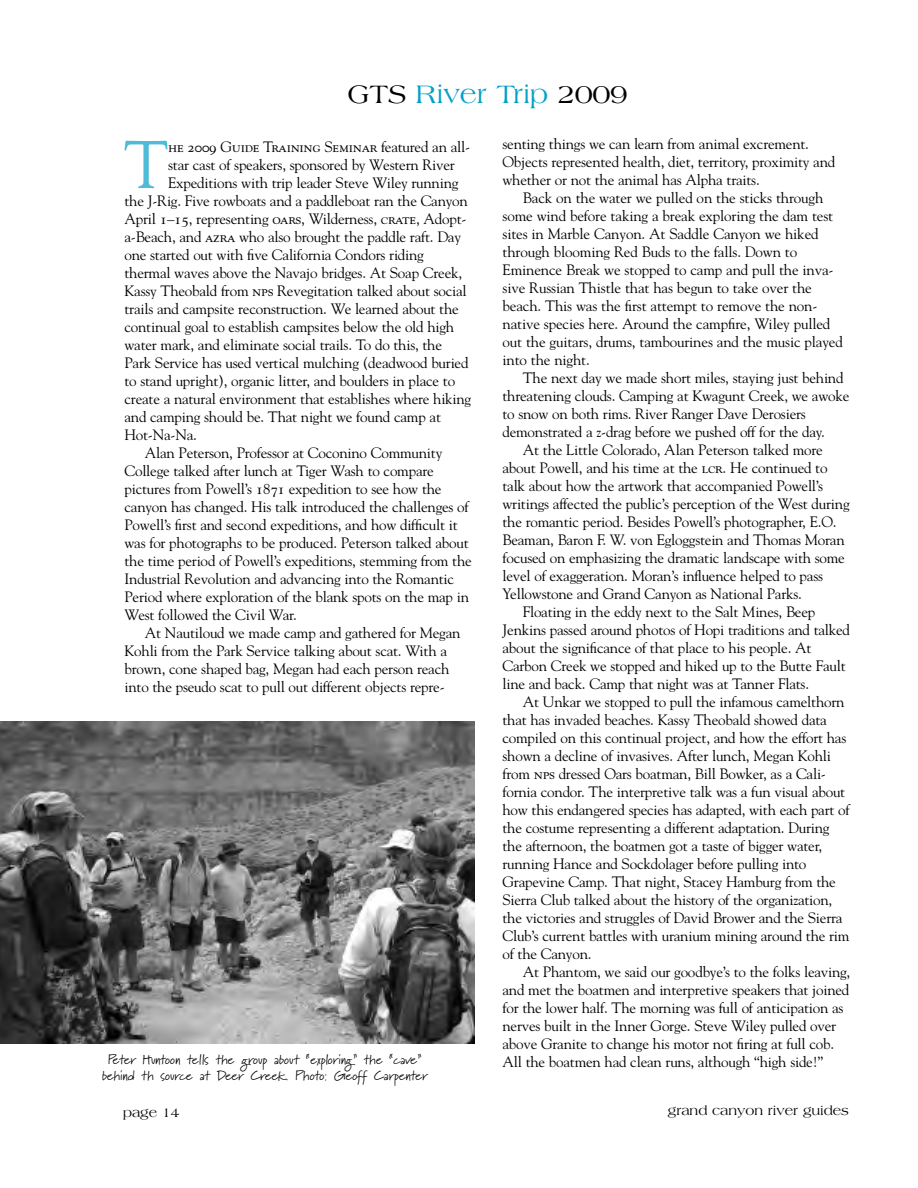
<style>
.page{position:relative;width:918px;height:1188px;background:#fff}
.page>*{position:absolute;margin:0;border:0;box-sizing:border-box;transform-origin:0 0}
.t1{font:66.9px "Goudy";color:#4ebcd7}
.t2{font:27px "Americana";color:#02a0c6}
.t3{font:15px/18px "Goudy";letter-spacing:-.015em;color:#000}
.t4{font:15px "Goudy SC";letter-spacing:-.015em;color:#000}
.t5{font:13.5px/16.2px "Marydale";color:#000;text-align:center}
.t6{font:13.5px "Americana";color:#000}
.s1{color:#000}
.s2{font-family:"Goudy"}
.s3{font-family:"Goudy SC"}
</style>
<div class="page">
<img style="left:0;top:722px;width:474px;height:321px">
<h2 class="t2" style="left:347px;top:84px;width:282px"><span class="s1">GTS</span> River Trip <span class="s1">2009</span></h2>
<h1 class="t1" style="left:124px;top:126px;width:46px">T</h1>
<p class="t4" style="left:168px;top:141px;width:303px">he 2009 Guide Training Seminar <span class="s2">featured an all-</span></p>
<p class="t3" style="left:168px;top:156px;width:288px">star cast of speakers, sponsored by Western River</p>
<p class="t3" style="left:168px;top:174px;width:292px">Expeditions with trip leader Steve Wiley running</p>
<p class="t3" style="left:124px;top:192px;width:345px">the J-Rig. Five rowboats and a paddleboat ran the Canyon</p>
<p class="t3" style="left:124px;top:210px;width:344px">April <span class="s3">1</span>–<span class="s3">15</span>, representing <span class="s3">oars</span>, Wilderness, <span class="s3">crate</span>, Adopt-</p>
<p class="t3" style="left:124px;top:228px;width:338px">a-Beach, and <span class="s3">azra</span> who also brought the paddle raft. Day</p>
<p class="t3" style="left:125px;top:246px;width:301px">one started out with five California Condors riding</p>
<p class="t3" style="left:125px;top:264px;width:339px">thermal waves above the Navajo bridges. At Soap Creek,</p>
<p class="t3" style="left:125px;top:282px;width:344px">Kassy Theobald from <span class="s3">nps</span> Revegitation talked about social</p>
<p class="t3" style="left:125px;top:300px;width:336px">trails and campsite reconstruction. We learned about the</p>
<p class="t3" style="left:124px;top:318px;width:331px">continual goal to establish campsites below the old high</p>
<p class="t3" style="left:124px;top:336px;width:319px">water mark, and eliminate social trails. To do this, the</p>
<p class="t3" style="left:124px;top:354px;width:346px">Park Service has used vertical mulching (deadwood buried</p>
<p class="t3" style="left:124px;top:372px;width:332px">to stand upright), organic litter, and boulders in place to</p>
<p class="t3" style="left:124px;top:390px;width:348px">create a natural environment that establishes where hiking</p>
<p class="t3" style="left:124px;top:408px;width:318px">and camping should be. That night we found camp at</p>
<p class="t3" style="left:124px;top:426px;width:74px">Hot-Na-Na.</p>
<p class="t3" style="left:145px;top:444px;width:299px">Alan Peterson, Professor at Coconino Community</p>
<p class="t3" style="left:124px;top:462px;width:311px">College talked after lunch at Tiger Wash to compare</p>
<p class="t3" style="left:124px;top:480px;width:319px">pictures from Powell’s <span class="s3">1871</span> expedition to see how the</p>
<p class="t3" style="left:124px;top:498px;width:346px">canyon has changed. His talk introduced the challenges of</p>
<p class="t3" style="left:125px;top:516px;width:335px">Powell’s first and second expeditions, and how difficult it</p>
<p class="t3" style="left:125px;top:534px;width:346px">was for photographs to be produced. Peterson talked about</p>
<p class="t3" style="left:125px;top:552px;width:349px">the time period of Powell’s expeditions, stemming from the</p>
<p class="t3" style="left:125px;top:570px;width:331px">Industrial Revolution and advancing into the Romantic</p>
<p class="t3" style="left:125px;top:588px;width:346px">Period where exploration of the blank spots on the map in</p>
<p class="t3" style="left:125px;top:606px;width:174px">West followed the Civil War.</p>
<p class="t3" style="left:145px;top:624px;width:317px">At Nautiloud we made camp and gathered for Megan</p>
<p class="t3" style="left:125px;top:642px;width:324px">Kohli from the Park Service talking about scat. With a</p>
<p class="t3" style="left:125px;top:660px;width:326px">brown, cone shaped bag, Megan had each person reach</p>
<p class="t3" style="left:125px;top:678px;width:322px">into the pseudo scat to pull out different objects repre-</p>
<p class="t5" style="left:102px;top:1051px;width:327px">Peter Huntoon tells the group about “exploring” the “cave” behind th source at Deer Creek. Photo: Geoff Carpenter</p>
<p class="t3" style="left:502px;top:135px;width:334px">senting things we can learn from animal excrement.<br>Objects represented health, diet, territory, proximity and whether or not the animal has Alpha traits.</p>
<p class="t3" style="left:502px;top:189px;width:342px;text-indent:20px">Back on the water we pulled on the sticks through some wind before taking a break exploring the dam test sites in Marble Canyon. At Saddle Canyon we hiked through blooming Red Buds to the falls. Down to Eminence Break we stopped to camp and pull the inva&shy;sive Russian Thistle that has begun to take over the beach. This was the first attempt to remove the non&shy;native species here. Around the campfire, Wiley pulled out the guitars, drums, tambourines and the music played into the night.</p>
<p class="t3" style="left:523px;top:369px;width:322px">The next day we made short miles, staying just behind</p>
<p class="t3" style="left:502px;top:387px;width:348px">threatening clouds. Camping at Kwagunt Creek, we awoke</p>
<p class="t3" style="left:502px;top:405px;width:305px">to snow on both rims. River Ranger Dave Derosiers</p>
<p class="t3" style="left:502px;top:423px;width:324px">demonstrated a z-drag before we pushed off for the day.</p>
<p class="t3" style="left:523px;top:441px;width:302px">At the Little Colorado, Alan Peterson talked more</p>
<p class="t3" style="left:503px;top:459px;width:327px">about Powell, and his time at the <span class="s3">lcr</span>. He continued to</p>
<p class="t3" style="left:503px;top:477px;width:322px">talk about how the artwork that accompanied Powell’s</p>
<p class="t3" style="left:502px;top:495px;width:349px">writings affected the public’s perception of the West during</p>
<p class="t3" style="left:502px;top:513px;width:336px">the romantic period. Besides Powell’s photographer, E.O.</p>
<p class="t3" style="left:502px;top:531px;width:344px">Beaman, Baron F. W. von Egloggstein and Thomas Moran</p>
<p class="t3" style="left:502px;top:549px;width:344px">focused on emphasizing the dramatic landscape with some</p>
<p class="t3" style="left:502px;top:567px;width:322px">level of exaggeration. Moran’s influence helped to pass</p>
<p class="t3" style="left:502px;top:585px;width:301px">Yellowstone and Grand Canyon as National Parks.</p>
<p class="t3" style="left:523px;top:603px;width:294px">Floating in the eddy next to the Salt Mines, Beep</p>
<p class="t3" style="left:502px;top:621px;width:349px">Jenkins passed around photos of Hopi traditions and talked</p>
<p class="t3" style="left:502px;top:639px;width:311px">about the significance of that place to his people. At</p>
<p class="t3" style="left:502px;top:657px;width:345px">Carbon Creek we stopped and hiked up to the Butte Fault</p>
<p class="t3" style="left:502px;top:675px;width:308px">line and back. Camp that night was at Tanner Flats.</p>
<p class="t3" style="left:523px;top:693px;width:323px">At Unkar we stopped to pull the infamous camelthorn</p>
<p class="t3" style="left:503px;top:711px;width:326px">that has invaded beaches. Kassy Theobald showed data</p>
<p class="t3" style="left:503px;top:729px;width:345px">compiled on this continual project, and how the effort has</p>
<p class="t3" style="left:503px;top:747px;width:330px">shown a decline of invasives. After lunch, Megan Kohli</p>
<p class="t3" style="left:503px;top:765px;width:325px">from <span class="s3">nps</span> dressed Oars boatman, Bill Bowker, as a Cali-</p>
<p class="t3" style="left:503px;top:783px;width:344px">fornia condor. The interpretive talk was a fun visual about</p>
<p class="t3" style="left:503px;top:801px;width:349px">how this endangered species has adapted, with each part of</p>
<p class="t3" style="left:503px;top:819px;width:329px">the costume representing a different adaptation. During</p>
<p class="t3" style="left:503px;top:837px;width:321px">the afternoon, the boatmen got a taste of bigger water,</p>
<p class="t3" style="left:503px;top:855px;width:305px">running Hance and Sockdolager before pulling into</p>
<p class="t3" style="left:503px;top:873px;width:335px">Grapevine Camp. That night, Stacey Hamburg from the</p>
<p class="t3" style="left:503px;top:891px;width:331px">Sierra Club talked about the history of the organization,</p>
<p class="t3" style="left:503px;top:909px;width:342px">the victories and struggles of David Brower and the Sierra</p>
<p class="t3" style="left:503px;top:927px;width:349px">Club’s current battles with uranium mining around the rim</p>
<p class="t3" style="left:503px;top:945px;width:91px">of the Canyon.</p>
<p class="t3" style="left:523px;top:963px;width:329px">At Phantom, we said our goodbye’s to the folks leaving,</p>
<p class="t3" style="left:503px;top:981px;width:348px">and met the boatmen and interpretive speakers that joined</p>
<p class="t3" style="left:503px;top:999px;width:343px">for the lower half. The morning was full of anticipation as</p>
<p class="t3" style="left:503px;top:1017px;width:335px">nerves built in the Inner Gorge. Steve Wiley pulled over</p>
<p class="t3" style="left:503px;top:1035px;width:333px">above Granite to change his motor not firing at full cob.</p>
<p class="t3" style="left:503px;top:1053px;width:322px">All the boatmen had clean runs, although “high side!”</p>
<p class="t6" style="left:123px;top:1107px;width:58px">page 14</p>
<p class="t6" style="left:668px;top:1105px;width:183px">grand canyon river guides</p>
</div>
